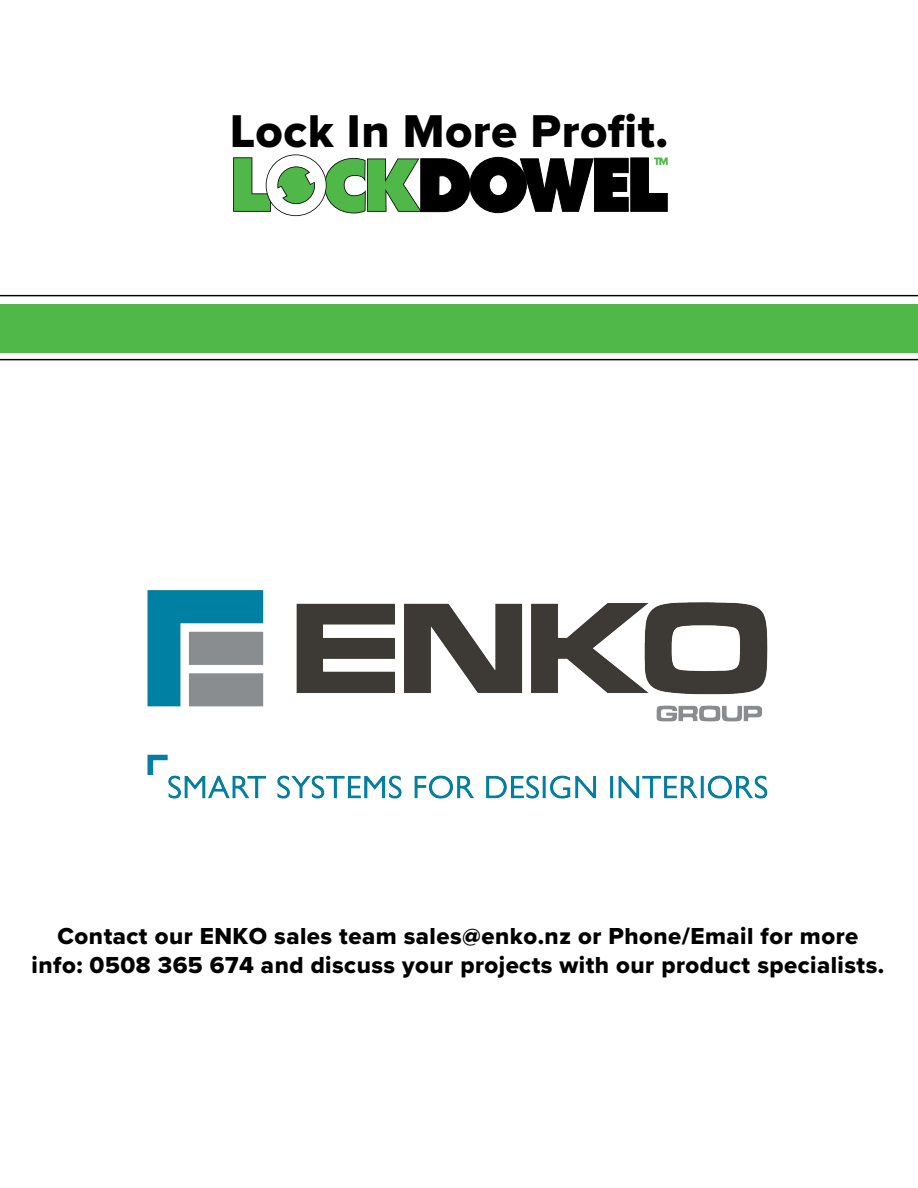
<style>
.page{position:relative;width:918px;height:1188px;background:#fff}
.page>*{position:absolute;margin:0;border:0;box-sizing:border-box;transform-origin:0 0}
.t1{font:47.7px "Proxima Nova Extrabld";letter-spacing:.01em;color:#000}
.t2{font:24px/28.8px "Proxima Nova Extrabld";letter-spacing:.02em;color:#000;text-align:center}
.t3{font:11.1px "Proxima Nova Extrabld";color:#50b848}
</style>
<div class="page">
<div style="left:0;top:304px;width:918px;height:49px;background:#50b848"></div>
<hr style="left:0;top:295px;width:918px;height:1px;background:#000">
<hr style="left:0;top:359px;width:918px;height:1px;background:#000">
<svg style="left:233px;top:154px;width:435px;height:62px"></svg>
<img style="left:147px;top:590px;width:621px;height:209px">
<p class="t1" style="left:230px;top:110px;width:440px">Lock In More Profit.</p>
<p class="t3" style="left:654px;top:156px;width:16px">T M</p>
<p class="t2" style="left:32px;top:922px;width:854px">Contact our ENKO sales team sales@enko.nz or Phone/Email for more info: 0508 365 674 and discuss your projects with our product specialists.</p>
</div>
